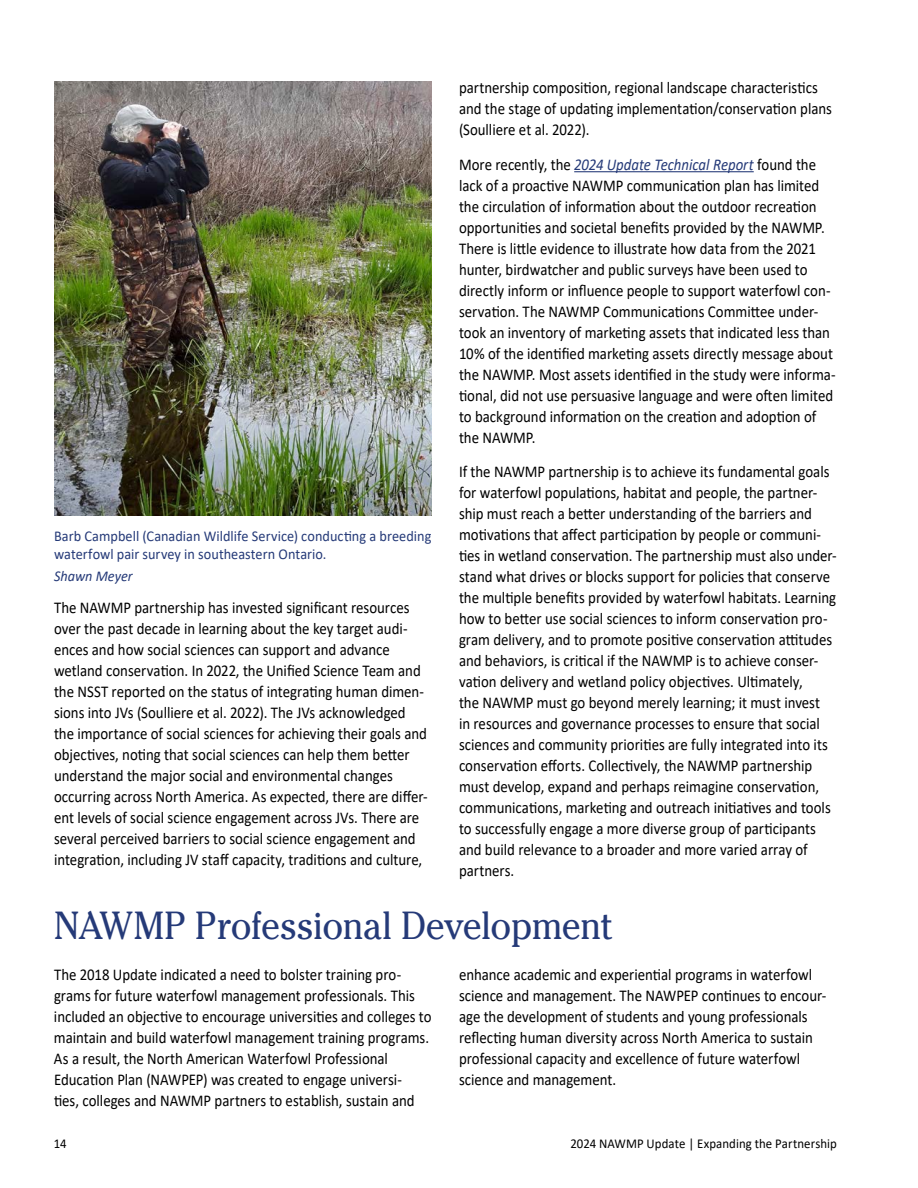
<style>
.page{position:relative;width:918px;height:1188px;background:#fff}
.page>*{position:absolute;margin:0;border:0;box-sizing:border-box;transform-origin:0 0}
.t1{font:39px "Cheltenham Pro";letter-spacing:-.015em;color:#253a78;scale:.92 1}
.id270{font:16.5px/21px "Calibri";color:#000;scale:.9 1}
.id299{font:15px/18px "Calibri";letter-spacing:.005em;color:#253a78;scale:.95 1}
.id299-2{font:italic 15px "Calibri";letter-spacing:-.005em;color:#253a78;scale:.95 1}
.t2{font:13.5px "Calibri";letter-spacing:.005em;color:#000;scale:.95 1}
.s1{font-style:italic;color:#253a78}
</style>
<div class="page">
<img style="left:54px;top:81px;width:378px;height:435px">
<hr style="left:574px;top:171px;width:180px;height:1px;background:#253a78">
<p class="id270" style="left:459px;top:77px;width:416px">partnership composition, regional landscape characteristics and the stage of updating implementation/conservation plans (Soulliere et al. 2022).</p>
<p class="id270" style="left:459px;top:153px;width:420px">More recently, the <span class="s1">2024 Update Technical Report</span> found the lack of a proactive NAWMP communication plan has limited the circulation of information about the outdoor recreation opportunities and societal benefits provided by the NAWMP.<br>There is little evidence to illustrate how data from the 2021 hunter, birdwatcher and public surveys have been used to directly inform or influence people to support waterfowl con&shy;servation. The NAWMP Communications Committee under&shy;took an inventory of marketing assets that indicated less than 10% of the identified marketing assets directly message about the NAWMP. Most assets identified in the study were informa&shy;tional, did not use persuasive language and were often limited to background information on the creation and adoption of the NAWMP.</p>
<p class="id270" style="left:459px;top:461px;width:421px">If the NAWMP partnership is to achieve its fundamental goals for waterfowl populations, habitat and people, the partner&shy;ship must reach a better understanding of the barriers and motivations that affect participation by people or communi&shy;ties in wetland conservation. The partnership must also under&shy;stand what drives or blocks support for policies that conserve the multiple benefits provided by waterfowl habitats. Learning how to better use social sciences to inform conservation pro&shy;gram delivery, and to promote positive conservation attitudes and behaviors, is critical if the NAWMP is to achieve conser&shy;vation delivery and wetland policy objectives. Ultimately,<br>the NAWMP must go beyond merely learning; it must invest<br>in resources and governance processes to ensure that social sciences and community priorities are fully integrated into its conservation efforts. Collectively, the NAWMP partnership must develop, expand and perhaps reimagine conservation, communications, marketing and outreach initiatives and tools to successfully engage a more diverse group of participants and build relevance to a broader and more varied array of partners.</p>
<h2 class="t1" style="left:54px;top:901px;width:609px">NAWMP Professional Development</h2>
<p class="id270" style="left:54px;top:963px;width:421px">The 2018 Update indicated a need to bolster training pro&shy;grams for future waterfowl management professionals. This included an objective to encourage universities and colleges to maintain and build waterfowl management training programs.<br>As a result, the North American Waterfowl Professional Education Plan (NAWPEP) was created to engage universi-<br>ties, colleges and NAWMP partners to establish, sustain and</p>
<p class="id270" style="left:459px;top:963px;width:410px">enhance academic and experiential programs in waterfowl science and management. The NAWPEP continues to encour&shy;age the development of students and young professionals reflecting human diversity across North America to sustain professional capacity and excellence of future waterfowl science and management.</p>
<p class="id299" style="left:54px;top:527px;width:399px">Barb Campbell (Canadian Wildlife Service) conducting a breeding waterfowl pair survey in southeastern Ontario.</p>
<p class="id299-2" style="left:54px;top:565px;width:84px">Shawn Meyer</p>
<p class="id270" style="left:54px;top:597px;width:417px">The NAWMP partnership has invested significant resources over the past decade in learning about the key target audi&shy;ences and how social sciences can support and advance wetland conservation. In 2022, the Unified Science Team and the NSST reported on the status of integrating human dimen&shy;sions into JVs (Soulliere et al. 2022). The JVs acknowledged the importance of social sciences for achieving their goals and objectives, noting that social sciences can help them better understand the major social and environmental changes occurring across North America. As expected, there are differ&shy;ent levels of social science engagement across JVs. There are several perceived barriers to social science engagement and integration, including JV staff capacity, traditions and culture,</p>
<p class="t2" style="left:54px;top:1135px;width:15px">14</p>
<p class="t2" style="left:570px;top:1135px;width:282px">2024 NAWMP Update | Expanding the Partnership</p>
</div>
